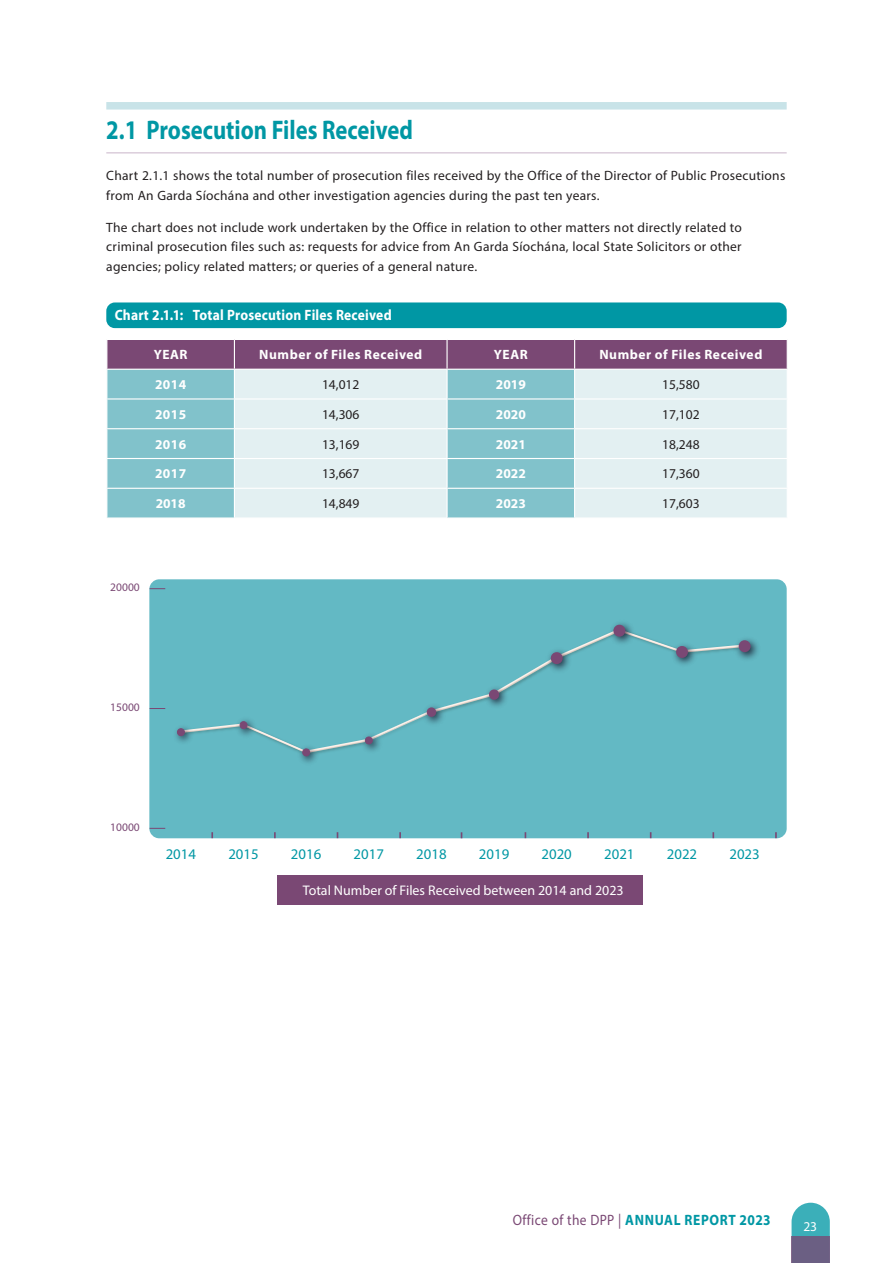
<style>
.page{position:relative;width:893px;height:1263px;background:#fff}
.page>*{position:absolute;margin:0;border:0;box-sizing:border-box;transform-origin:0 0}
.Sub_Headings_1{font:700 27px "Myriad Pro";color:#0097a4;scale:.84 1}
.Sub_Headings_2{font:700 15px "Myriad Pro";letter-spacing:.015em;color:#fff;scale:.9 1}
.t1{font:700 15px "Myriad Pro";letter-spacing:.05em;color:#0097a4;scale:.9 1}
.t2{font:14.85px "Myriad Pro";color:#0097a4}
.t3{font:13.95px "Myriad Pro";color:#fff}
.Chart_Description{font:13.5px/19.5px "Myriad Pro";letter-spacing:.02em;color:#231f20}
.t4{font:700 13.5px "Myriad Pro";letter-spacing:.03em;color:#fff}
.t5{font:13.5px "Myriad Pro";color:#fff}
.t6{font:11.55px "Myriad Pro";color:#7a4874}
.s1{font-weight:400;color:#7a4874}
</style>
<div class="page">
<svg style="left:791px;top:1203px;width:39px;height:33px"></svg>
<div style="left:791px;top:1236px;width:39px;height:27px;background:#6b5f83"></div>
<div style="left:106px;top:102px;width:681px;height:8px;background:#c8e3e8"></div>
<hr style="left:106px;top:152px;width:681px;height:2px;background:#dbcddb">
<div style="left:106px;top:302px;width:681px;height:26px;background:#0097a4;border-radius:9px"></div>
<svg style="left:106px;top:339px;width:682px;height:178px;background:#b6c8d2"></svg>
<div style="left:277px;top:875px;width:365px;height:29px;background:#7a4874"></div>
<div style="left:149px;top:579px;width:638px;height:259px;background:#63b9c4;border-radius:10px"></div>
<svg style="left:211px;top:832px;width:2px;height:6px"></svg>
<svg style="left:274px;top:832px;width:2px;height:6px"></svg>
<svg style="left:399px;top:832px;width:2px;height:6px"></svg>
<svg style="left:587px;top:832px;width:2px;height:6px"></svg>
<svg style="left:712px;top:832px;width:2px;height:6px"></svg>
<svg style="left:775px;top:832px;width:2px;height:6px"></svg>
<svg style="left:150px;top:828px;width:15px;height:1px"></svg>
<svg style="left:150px;top:708px;width:15px;height:1px"></svg>
<svg style="left:150px;top:588px;width:15px;height:1px"></svg>
<svg style="left:198px;top:635px;width:533px;height:118px"></svg>
<img style="left:176px;top:727px;width:22px;height:15px">
<div style="left:177px;top:729px;width:7px;height:7px;background:#7a4874;border-radius:50%"></div>
<div style="left:177px;top:728px;width:8px;height:8px;border:1px solid #7a4874;border-radius:50%"></div>
<img style="left:232px;top:713px;width:28px;height:28px">
<div style="left:240px;top:722px;width:7px;height:7px;background:#7a4874;border-radius:50%"></div>
<div style="left:240px;top:721px;width:7px;height:8px;border:1px solid #7a4874;border-radius:50%"></div>
<img style="left:295px;top:741px;width:28px;height:22px">
<div style="left:303px;top:749px;width:7px;height:7px;background:#7a4874;border-radius:50%"></div>
<div style="left:302px;top:748px;width:8px;height:8px;border:1px solid #7a4874;border-radius:50%"></div>
<img style="left:357px;top:728px;width:28px;height:25px">
<div style="left:365px;top:737px;width:7px;height:7px;background:#7a4874;border-radius:50%"></div>
<div style="left:365px;top:736px;width:8px;height:8px;border:1px solid #7a4874;border-radius:50%"></div>
<img style="left:419px;top:700px;width:30px;height:29px">
<div style="left:428px;top:709px;width:7px;height:7px;background:#7a4874;border-radius:50%"></div>
<div style="left:427px;top:707px;width:9px;height:10px;border:2px solid #7a4874;border-radius:50%"></div>
<img style="left:481px;top:681px;width:31px;height:32px">
<div style="left:491px;top:691px;width:7px;height:7px;background:#7a4874;border-radius:50%"></div>
<div style="left:489px;top:689px;width:10px;height:11px;border:3px solid #7a4874;border-radius:50%"></div>
<img style="left:543px;top:645px;width:33px;height:32px">
<div style="left:551px;top:652px;width:12px;height:12px;border:5px solid #7a4874;border-radius:50%"></div>
<img style="left:605px;top:623px;width:33px;height:26px">
<div style="left:613px;top:625px;width:12px;height:12px;border:5px solid #7a4874;border-radius:50%"></div>
<img style="left:669px;top:638px;width:32px;height:33px">
<div style="left:676px;top:646px;width:12px;height:12px;border:5px solid #7a4874;border-radius:50%"></div>
<img style="left:731px;top:639px;width:27px;height:20px">
<div style="left:739px;top:640px;width:12px;height:12px;border:5px solid #7a4874;border-radius:50%"></div>
<h1 class="Sub_Headings_1" style="left:106px;top:113px;width:367px">2.1 Prosecution Files Received</h1>
<p class="Chart_Description" style="left:106px;top:166px;width:680px">Chart 2.1.1 shows the total number of prosecution files received by the Office of the Director of Public Prosecutions from An Garda Síochána and other investigation agencies during the past ten years.</p>
<p class="Chart_Description" style="left:106px;top:217px;width:637px;text-align:justify">The chart does not include work undertaken by the Office in relation to other matters not directly related to criminal prosecution files such as: requests for advice from An Garda Síochána, local State Solicitors or other agencies; policy related matters; or queries of a general nature.</p>
<h2 class="Sub_Headings_2" style="left:115px;top:305px;width:309px">Chart 2.1.1: Total Prosecution Files Received</h2>
<p class="t4" style="left:154px;top:346px;width:35px">YEAR</p>
<p class="t4" style="left:259px;top:346px;width:164px">Number of Files Received</p>
<p class="t4" style="left:494px;top:346px;width:35px">YEAR</p>
<p class="t4" style="left:599px;top:346px;width:164px">Number of Files Received</p>
<p class="t4" style="left:155px;top:376px;width:33px">2014</p>
<p class="Chart_Description" style="left:322px;top:375px;width:39px">14,012</p>
<p class="t4" style="left:496px;top:376px;width:31px">2019</p>
<p class="Chart_Description" style="left:662px;top:375px;width:39px">15,580</p>
<p class="t4" style="left:155px;top:406px;width:33px">2015</p>
<p class="Chart_Description" style="left:322px;top:404px;width:39px">14,306</p>
<p class="t4" style="left:496px;top:406px;width:31px">2020</p>
<p class="Chart_Description" style="left:662px;top:404px;width:39px">17,102</p>
<p class="t4" style="left:155px;top:435px;width:33px">2016</p>
<p class="Chart_Description" style="left:322px;top:434px;width:39px">13,169</p>
<p class="t4" style="left:496px;top:435px;width:31px">2021</p>
<p class="Chart_Description" style="left:662px;top:434px;width:39px">18,248</p>
<p class="t4" style="left:155px;top:465px;width:33px">2017</p>
<p class="Chart_Description" style="left:322px;top:464px;width:39px">13,667</p>
<p class="t4" style="left:496px;top:465px;width:31px">2022</p>
<p class="Chart_Description" style="left:662px;top:464px;width:39px">17,360</p>
<p class="t4" style="left:156px;top:495px;width:31px">2018</p>
<p class="Chart_Description" style="left:322px;top:494px;width:39px">14,849</p>
<p class="t4" style="left:496px;top:495px;width:31px">2023</p>
<p class="Chart_Description" style="left:662px;top:494px;width:39px">17,603</p>
<p class="t6" style="left:110px;top:580px;width:31px">20000</p>
<p class="t6" style="left:110px;top:700px;width:31px">15000</p>
<p class="t6" style="left:110px;top:820px;width:31px">10000</p>
<p class="t2" style="left:166px;top:845px;width:32px">2014</p>
<p class="t2" style="left:228px;top:845px;width:32px">2015</p>
<p class="t2" style="left:291px;top:845px;width:32px">2016</p>
<p class="t2" style="left:354px;top:845px;width:32px">2017</p>
<p class="t2" style="left:416px;top:845px;width:32px">2018</p>
<p class="t2" style="left:479px;top:845px;width:32px">2019</p>
<p class="t2" style="left:542px;top:845px;width:32px">2020</p>
<p class="t2" style="left:604px;top:845px;width:32px">2021</p>
<p class="t2" style="left:667px;top:845px;width:32px">2022</p>
<p class="t2" style="left:729px;top:845px;width:32px">2023</p>
<p class="t3" style="left:303px;top:881px;width:322px">Total Number of Files Received between 2014 and 2023</p>
<p class="t1" style="left:513px;top:1210px;width:288px"><span class="s1">Office of the DPP |</span> ANNUAL REPORT 2023</p>
<p class="t5" style="left:803px;top:1218px;width:15px">23</p>
</div>
